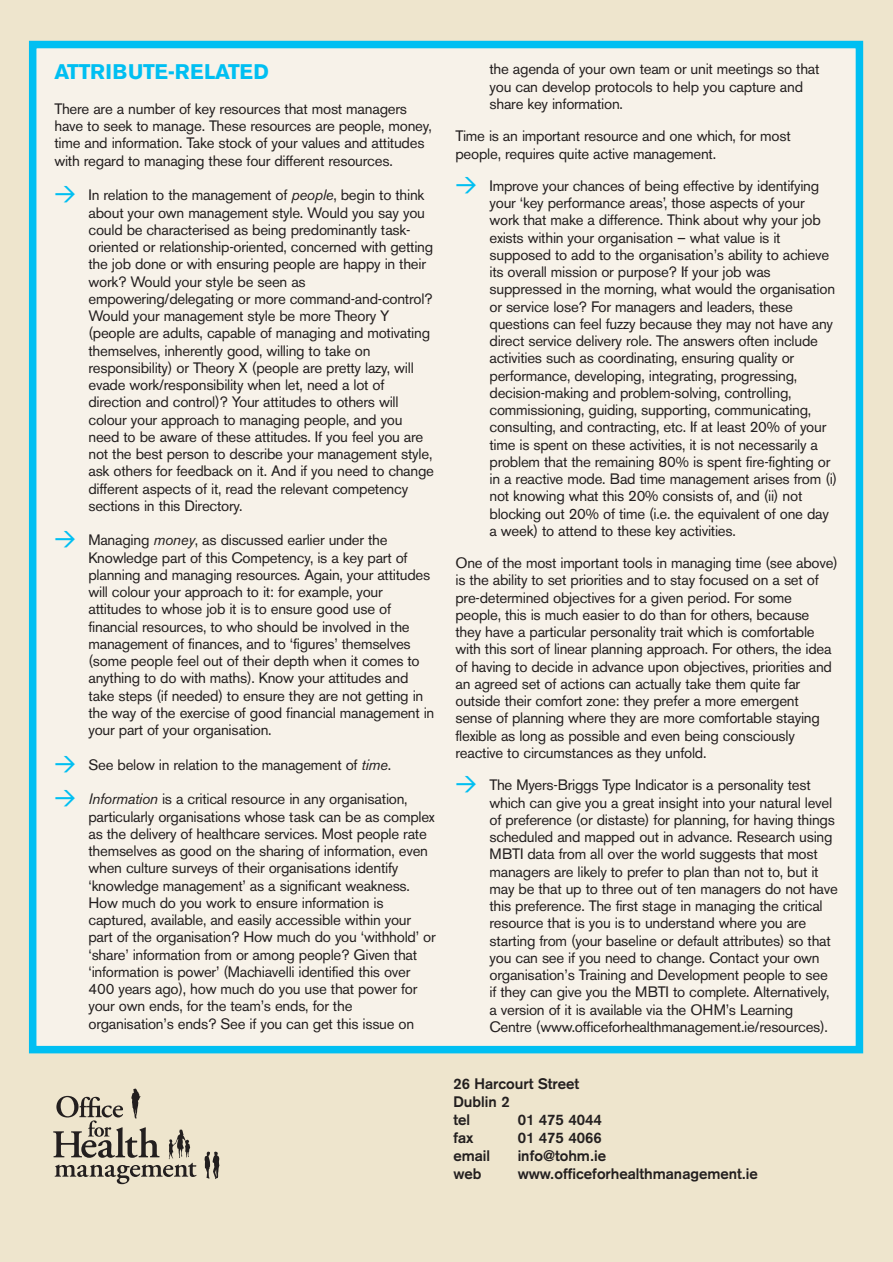
<style>
.page{position:relative;width:893px;height:1262px;background:#fff}
.page>*{position:absolute;margin:0;border:0;box-sizing:border-box;transform-origin:0 0}
.t1{font:700 21px "Akzidenz Grotesk BE";letter-spacing:-.015em;color:#00bff2}
.t2{font:15px/17.2px "Akzidenz Grotesk BE";letter-spacing:-.02em;color:#231f1f}
.t3{font:700 15px/18px "Akzidenz Grotesk";color:#231f1f}
.s1{font-family:"DIN";font-weight:500;font-size:21px;color:#00bff2}
.s2{font-style:italic}
</style>
<div class="page">
<div style="left:0;top:0;width:892px;height:1262px;background:#eee5cd"></div>
<svg style="left:204px;top:1151px;width:15px;height:28px"></svg>
<svg style="left:53px;top:1088px;width:143px;height:96px"></svg>
<div style="left:33px;top:45px;width:826px;height:1004px;background:#f7f2e9"></div>
<div style="left:29px;top:41px;width:834px;height:1012px;border:8px solid #00bff2"></div>
<h1 class="t1" style="left:54px;top:64px;width:216px">ATTRIBUTE-RELATED</h1>
<p class="t2" style="left:54px;top:102px;width:379px">There are a number of key resources that most managers have to seek to manage. These resources are people, money, time and information. Take stock of your values and attitudes with regard to managing these four different resources.</p>
<p class="t2" style="left:88px;top:188px;width:347px;text-indent:-34px"><span class="s1">&gt;</span> In relation to the management of <span class="s2">people</span>, begin to think about your own management style. Would you say you could be characterised as being predominantly task&shy;oriented or relationship-oriented, concerned with getting the job done or with ensuring people are happy in their work? Would your style be seen as empowering/delegating or more command-and-control?<br>Would your management style be more Theory Y (people are adults, capable of managing and motivating themselves, inherently good, willing to take on responsibility) or Theory X (people are pretty lazy, will evade work/responsibility when let, need a lot of direction and control)? Your attitudes to others will colour your approach to managing people, and you need to be aware of these attitudes. If you feel you are not the best person to describe your management style, ask others for feedback on it. And if you need to change different aspects of it, read the relevant competency sections in this Directory.</p>
<p class="t2" style="left:88px;top:533px;width:347px;text-indent:-34px"><span class="s1">&gt;</span> Managing <span class="s2">money</span>, as discussed earlier under the Knowledge part of this Competency, is a key part of planning and managing resources. Again, your attitudes will colour your approach to it: for example, your attitudes to whose job it is to ensure good use of financial resources, to who should be involved in the management of finances, and to ‘figures’ themselves (some people feel out of their depth when it comes to anything to do with maths). Know your attitudes and take steps (if needed) to ensure they are not getting in the way of the exercise of good financial management in your part of your organisation.</p>
<p class="t2" style="left:54px;top:757px;width:338px"><span class="s1">&gt;</span> See below in relation to the management of <span class="s2">time</span>.</p>
<p class="t2" style="left:88px;top:792px;width:349px;text-indent:-34px"><span class="s1">&gt;</span> <span class="s2">Information</span> is a critical resource in any organisation, particularly organisations whose task can be as complex as the delivery of healthcare services. Most people rate themselves as good on the sharing of information, even when culture surveys of their organisations identify ‘knowledge management’ as a significant weakness.<br>How much do you work to ensure information is captured, available, and easily accessible within your part of the organisation? How much do you ‘withhold’ or ‘share’ information from or among people? Given that ‘information is power’ (Machiavelli identified this over 400 years ago), how much do you use that power for your own ends, for the team’s ends, for the organisation’s ends? See if you can get this issue on</p>
<p class="t2" style="left:489px;top:62px;width:331px">the agenda of your own team or unit meetings so that you can develop protocols to help you capture and share key information.</p>
<p class="t2" style="left:455px;top:129px;width:337px">Time is an important resource and one which, for most people, requires quite active management.</p>
<p class="t2" style="left:489px;top:178px;width:349px;text-indent:-34px"><span class="s1">&gt;</span> Improve your chances of being effective by identifying your ‘key performance areas’, those aspects of your work that make a difference. Think about why your job exists within your organisation – what value is it supposed to add to the organisation’s ability to achieve its overall mission or purpose? If your job was suppressed in the morning, what would the organisation or service lose? For managers and leaders, these questions can feel fuzzy because they may not have any direct service delivery role. The answers often include activities such as coordinating, ensuring quality or performance, developing, integrating, progressing, decision-making and problem-solving, controlling, commissioning, guiding, supporting, communicating, consulting, and contracting, etc. If at least 20% of your time is spent on these activities, it is not necessarily a problem that the remaining 80% is spent fire-fighting or in a reactive mode. Bad time management arises from (i) not knowing what this 20% consists of, and (ii) not blocking out 20% of time (i.e. the equivalent of one day a week) to attend to these key activities.</p>
<p class="t2" style="left:455px;top:556px;width:384px">One of the most important tools in managing time (see above) is the ability to set priorities and to stay focused on a set of pre-determined objectives for a given period. For some people, this is much easier to do than for others, because they have a particular personality trait which is comfortable with this sort of linear planning approach. For others, the idea of having to decide in advance upon objectives, priorities and an agreed set of actions can actually take them quite far outside their comfort zone: they prefer a more emergent sense of planning where they are more comfortable staying flexible as long as possible and even being consciously reactive to circumstances as they unfold.</p>
<p class="t2" style="left:489px;top:778px;width:350px;text-indent:-34px"><span class="s1">&gt;</span> The Myers-Briggs Type Indicator is a personality test which can give you a great insight into your natural level of preference (or distaste) for planning, for having things scheduled and mapped out in advance. Research using MBTI data from all over the world suggests that most managers are likely to prefer to plan than not to, but it may be that up to three out of ten managers do not have this preference. The first stage in managing the critical resource that is you is to understand where you are starting from (your baseline or default attributes) so that you can see if you need to change. Contact your own organisation’s Training and Development people to see if they can give you the MBTI to complete. Alternatively, a version of it is available via the OHM’s Learning Centre (www.officeforhealthmanagement.ie/resources).</p>
<p class="t3" style="left:453px;top:1075px;width:127px">26 Harcourt Street<br>Dublin 2<br>tel</p>
<p class="t3" style="left:517px;top:1111px;width:86px">01 475 4044</p>
<p class="t3" style="left:453px;top:1129px;width:22px">fax</p>
<p class="t3" style="left:517px;top:1129px;width:86px">01 475 4066</p>
<p class="t3" style="left:453px;top:1147px;width:38px">email</p>
<p class="t3" style="left:517px;top:1147px;width:90px">info@tohm.ie</p>
<p class="t3" style="left:453px;top:1165px;width:30px">web</p>
<p class="t3" style="left:517px;top:1165px;width:242px">www.officeforhealthmanagement.ie</p>
</div>
